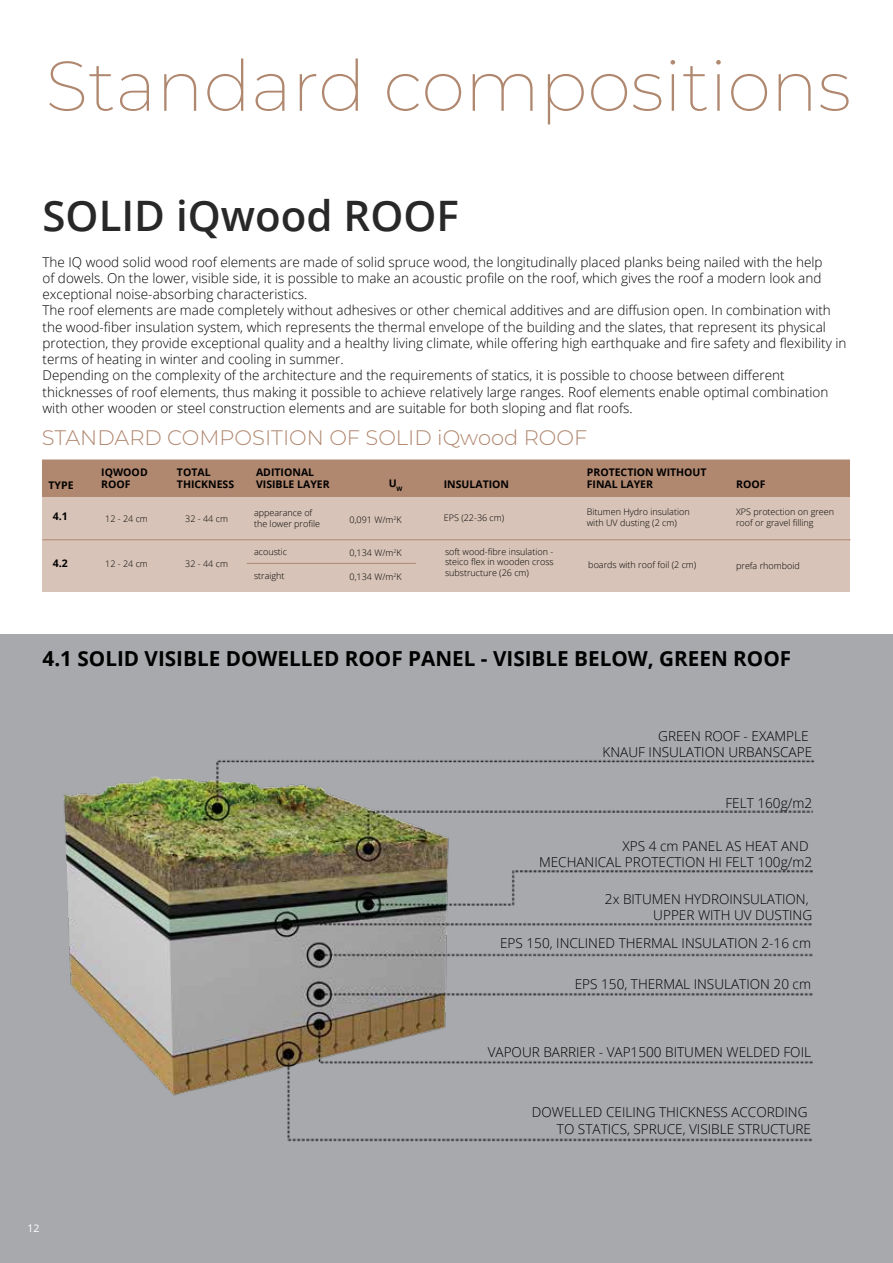
<style>
.page{position:relative;width:893px;height:1263px;background:#fff}
.page>*{position:absolute;margin:0;border:0;box-sizing:border-box;transform-origin:0 0}
.t1{font:200 70.5px "Montserrat";color:#b0876f}
.t2{font:600 42px "Open Sans";color:#292829}
.t3{font:300 21px "Montserrat";color:#b0876f}
.t4{font:700 20.7px "Open Sans";color:#000}
.t5{font:300 13.65px/16.4px "Open Sans";color:#000;text-align:right}
.t6{font:300 13.5px/16.2px "Open Sans";color:#000}
.t7{font:700 10.5px/12.6px "Open Sans";color:#000}
.t8{font:10.5px "Open Sans";color:#fff}
.t9{font:300 9px/10.8px "Open Sans";color:#000}
</style>
<div class="page">
<div style="left:43px;top:459px;width:807px;height:132px;background:#d7c3b7"></div>
<img style="left:0;top:634px;width:893px;height:629px">
<div style="left:43px;top:459px;width:807px;height:37px;background:#b0876f"></div>
<hr style="left:247px;top:563px;width:169px;height:1px;background:#b0876f">
<hr style="left:43px;top:539px;width:807px;height:1px;background:#b0876f">
<h1 class="t1" style="left:45px;top:38px;width:807px">Standard compositions</h1>
<h2 class="t2" style="left:43px;top:187px;width:418px">SOLID iQwood ROOF</h2>
<p class="t6" style="left:43px;top:253px;width:805px">The IQ wood solid wood roof elements are made of solid spruce wood, the longitudinally placed planks being nailed with the help<br>of dowels. On the lower, visible side, it is possible to make an acoustic profile on the roof, which gives the roof a modern look and exceptional noise-absorbing characteristics.<br>The roof elements are made completely without adhesives or other chemical additives and are diffusion open. In combination with the wood-fiber insulation system, which represents the thermal envelope of the building and the slates, that represent its physical protection, they provide exceptional quality and a healthy living climate, while offering high earthquake and fire safety and flexibility in terms of heating in winter and cooling in summer.<br>Depending on the complexity of the architecture and the requirements of statics, it is possible to choose between different thicknesses of roof elements, thus making it possible to achieve relatively large ranges. Roof elements enable optimal combination with other wooden or steel construction elements and are suitable for both sloping and flat roofs.</p>
<h3 class="t3" style="left:42px;top:423px;width:547px">STANDARD COMPOSITION OF SOLID iQwood ROOF</h3>
<p class="t7" style="left:48px;top:478px;width:27px">TYPE</p>
<p class="t7" style="left:53px;top:510px;width:16px">4.1</p>
<p class="t7" style="left:53px;top:557px;width:16px">4.2</p>
<p class="t7" style="left:101px;top:465px;width:48px">IQWOOD<br>ROOF</p>
<p class="t9" style="left:105px;top:513px;width:44px">12 - 24 cm</p>
<p class="t9" style="left:105px;top:558px;width:44px">12 - 24 cm</p>
<p class="t7" style="left:177px;top:465px;width:59px">TOTAL<br>THICKNESS</p>
<p class="t7" style="left:256px;top:465px;width:75px">ADITIONAL<br>VISIBLE LAYER</p>
<p class="t9" style="left:185px;top:513px;width:44px">32 - 44 cm</p>
<p class="t9" style="left:185px;top:558px;width:44px">32 - 44 cm</p>
<p class="t9" style="left:254px;top:507px;width:68px">appearance of the lower profile</p>
<p class="t9" style="left:254px;top:546px;width:35px">acoustic</p>
<p class="t9" style="left:254px;top:570px;width:32px">straight</p>
<p class="t7" style="left:389px;top:477px;width:15px">U<sub>W</sub></p>
<p class="t9" style="left:350px;top:514px;width:54px">0,091 W/m<sup>2</sup>K</p>
<p class="t9" style="left:350px;top:547px;width:54px">0,134 W/m<sup>2</sup>K</p>
<p class="t9" style="left:350px;top:571px;width:54px">0,134 W/m<sup>2</sup>K</p>
<p class="t7" style="left:444px;top:478px;width:67px">INSULATION</p>
<p class="t9" style="left:444px;top:512px;width:62px">EPS (22-36 cm)</p>
<p class="t9" style="left:445px;top:546px;width:110px;text-align:justify">soft wood-fibre insulation - steico flex in wooden cross substructure (26 cm)</p>
<p class="t7" style="left:587px;top:465px;width:121px">PROTECTION WITHOUT<br>FINAL LAYER</p>
<p class="t9" style="left:587px;top:506px;width:104px">Bitumen Hydro insulation with UV dusting (2 cm)</p>
<p class="t9" style="left:588px;top:559px;width:110px">boards with roof foil (2 cm)</p>
<p class="t7" style="left:736px;top:478px;width:31px">ROOF</p>
<p class="t9" style="left:736px;top:506px;width:100px">XPS protection on green roof or gravel filling</p>
<p class="t9" style="left:736px;top:560px;width:65px">prefa rhomboid</p>
<h3 class="t4" style="left:43px;top:644px;width:750px">4.1 SOLID VISIBLE DOWELLED ROOF PANEL - VISIBLE BELOW, GREEN ROOF</h3>
<p class="t5" style="left:603px;top:727px;width:211px">GREEN ROOF - EXAMPLE<br>KNAUF INSULATION URBANSCAPE</p>
<p class="t5" style="left:725px;top:794px;width:88px">FELT 160g/m2</p>
<p class="t5" style="left:539px;top:837px;width:275px">XPS 4 cm PANEL AS HEAT AND<br>MECHANICAL PROTECTION HI FELT 100g/m2</p>
<p class="t5" style="left:605px;top:890px;width:209px">2x BITUMEN HYDROINSULATION,<br>UPPER WITH UV DUSTING</p>
<p class="t5" style="left:500px;top:935px;width:313px">EPS 150, INCLINED THERMAL INSULATION 2-16 cm</p>
<p class="t5" style="left:575px;top:975px;width:238px">EPS 150, THERMAL INSULATION 20 cm</p>
<p class="t5" style="left:488px;top:1043px;width:325px">VAPOUR BARRIER - VAP1500 BITUMEN WELDED FOIL</p>
<p class="t8" style="left:28px;top:1220px;width:14px">12</p>
<p class="t5" style="left:532px;top:1104px;width:281px">DOWELLED CEILING THICKNESS ACCORDING<br>TO STATICS, SPRUCE, VISIBLE STRUCTURE</p>
</div>
